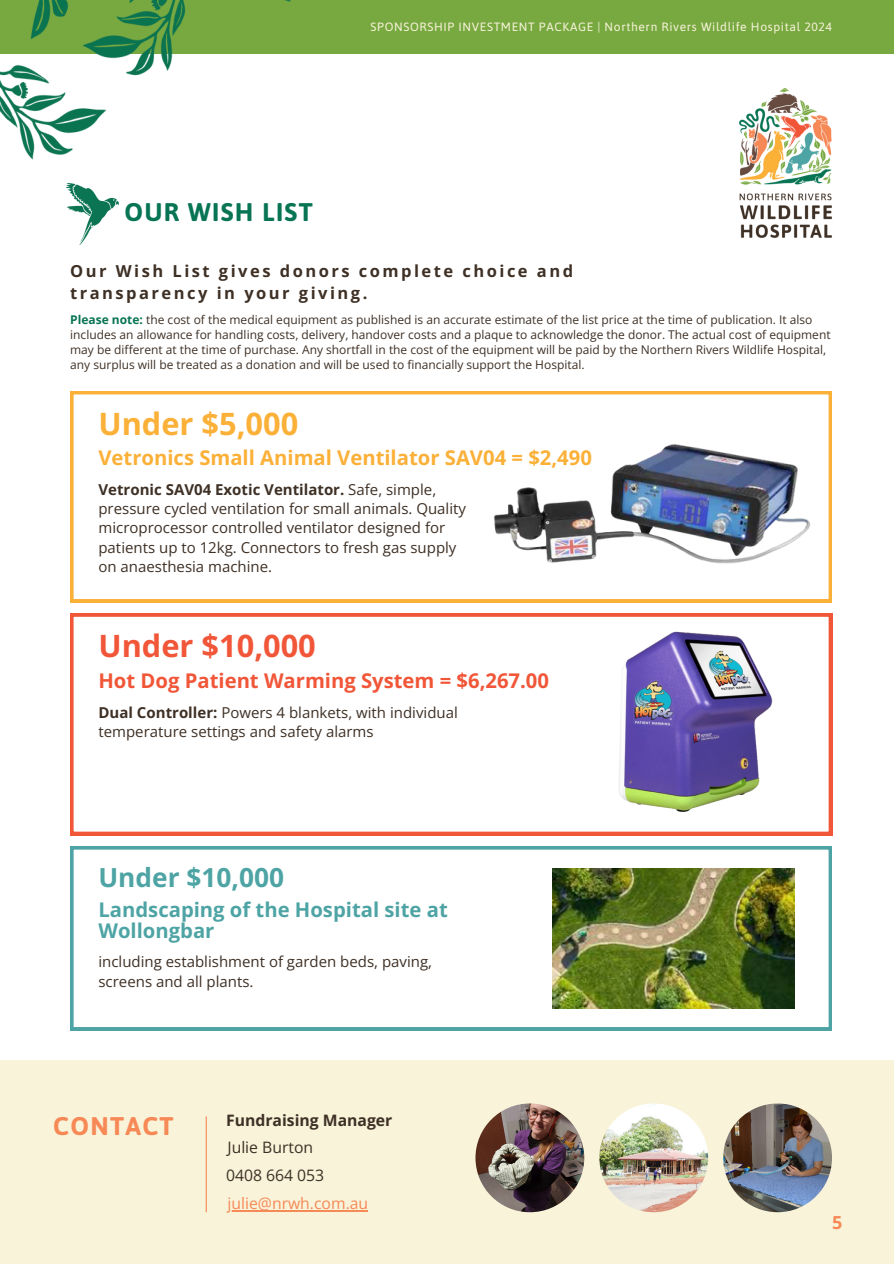
<style>
.page{position:relative;width:894px;height:1264px;background:#fff}
.page>*{position:absolute;margin:0;border:0;box-sizing:border-box;transform-origin:0 0}
.t1{font:700 30.75px "Open Sans";color:#f15638}
.t2{font:700 30.75px "Open Sans";color:#fbb038}
.t3{font:700 26.25px "Open Sans";color:#4ea4a4}
.t4{font:700 25.5px "Asap";letter-spacing:.055em;color:#077453}
.t5{font:700 25.5px "Asap";letter-spacing:.055em;color:#f68956}
.t6{font:700 20.25px "Open Sans";color:#fbb038}
.t7{font:700 20.25px/21.3px "Open Sans";color:#4ea4a4}
.t8{font:700 20.25px "Open Sans";color:#f15638}
.t9{font:700 18px "Open Sans";color:#f68956}
.t10{font:700 16.5px/22.5px "Open Sans";letter-spacing:.15em;color:#3e3025}
.t11{font:15.75px "Open Sans";color:#3e3025}
.t12{font:700 15.75px "Open Sans";color:#3e3025}
.t13{font:15.75px "Open Sans";color:#f68956}
.t14{font:15px/19.2px "Open Sans";color:#3e3025}
.t15{font:12px/15px "Open Sans";color:#3e3025}
.t16{font:12px "Asap";letter-spacing:.055em;color:#f9f3da}
.s1{font-weight:700;color:#077453}
.s2{font-weight:700}
</style>
<div class="page">
<img style="left:739px;top:88px;width:93px;height:150px">
<div style="left:0;top:0;width:893px;height:54px;background:#78a941"></div>
<img style="left:0;top:0;width:291px;height:160px">
<svg style="left:70px;top:391px;width:761px;height:211px"></svg>
<img style="left:66px;top:183px;width:53px;height:62px">
<img style="left:487px;top:417px;width:325px;height:164px">
<svg style="left:70px;top:613px;width:761px;height:222px"></svg>
<img style="left:617px;top:629px;width:156px;height:188px">
<svg style="left:70px;top:846px;width:761px;height:184px"></svg>
<img style="left:552px;top:868px;width:242px;height:140px">
<div style="left:0;top:1059px;width:893px;height:204px;background:#f9f3da"></div>
<img style="left:599px;top:1103px;width:109px;height:109px;border-radius:50%">
<img style="left:723px;top:1103px;width:108px;height:109px;border-radius:50%">
<img style="left:475px;top:1103px;width:109px;height:109px;border-radius:50%">
<hr style="left:227px;top:1209px;width:141px;height:2px;background:#f68956">
<hr style="left:206px;top:1116px;width:1px;height:96px;background:#f68956">
<h1 class="t16" style="left:370px;top:20px;width:463px">SPONSORSHIP INVESTMENT PACKAGE | Northern Rivers Wildlife Hospital 2024</h1>
<p class="t4" style="left:124px;top:198px;width:190px">OUR WISH LIST</p>
<h1 class="t10" style="left:70px;top:259px;width:504px">Our Wish List gives donors complete choice and transparency in your giving.</h1>
<h4 class="t15" style="left:70px;top:312px;width:761px"><span class="s1">Please note:</span> the cost of the medical equipment as published is an accurate estimate of the list price at the time of publication. It also includes an allowance for handling costs, delivery, handover costs and a plaque to acknowledge the donor. The actual cost of equipment may be different at the time of purchase. Any shortfall in the cost of the equipment will be paid by the Northern Rivers Wildlife Hospital, any surplus will be treated as a donation and will be used to financially support the Hospital.</h4>
<p class="t2" style="left:98px;top:402px;width:201px">Under $5,000</p>
<h4 class="t6" style="left:98px;top:443px;width:495px">Vetronics Small Animal Ventilator SAV04 = $2,490</h4>
<h6 class="t14" style="left:98px;top:480px;width:369px"><span class="s2">Vetronic SAV04 Exotic Ventilator.</span> Safe, simple, pressure cycled ventilation for small animals. Quality microprocessor controlled ventilator designed for patients up to 12kg. Connectors to fresh gas supply on anaesthesia machine.</h6>
<h6 class="t1" style="left:98px;top:624px;width:219px">Under $10,000</h6>
<p class="t8" style="left:98px;top:666px;width:452px">Hot Dog Patient Warming System = $6,267.00</p>
<h3 class="t14" style="left:98px;top:702px;width:361px"><span class="s2">Dual Controller:</span> Powers 4 blankets, with individual temperature settings and safety alarms</h3>
<h4 class="t3" style="left:98px;top:858px;width:187px">Under $10,000</h4>
<h6 class="t7" style="left:98px;top:898px;width:351px">Landscaping of the Hospital site at<br>Wollongbar</h6>
<p class="t14" style="left:98px;top:951px;width:335px">including establishment of garden beds, paving, screens and all plants.</p>
<h6 class="t5" style="left:53px;top:1111px;width:122px">CONTACT</h6>
<p class="t12" style="left:226px;top:1108px;width:168px">Fundraising Manager</p>
<p class="t11" style="left:227px;top:1136px;width:87px">Julie Burton</p>
<p class="t11" style="left:226px;top:1163px;width:100px">0408 664 053</p>
<p class="t13" style="left:227px;top:1191px;width:142px">julie@nrwh.com.au</p>
<h6 class="t9" style="left:831px;top:1209px;width:12px">5</h6>
</div>
